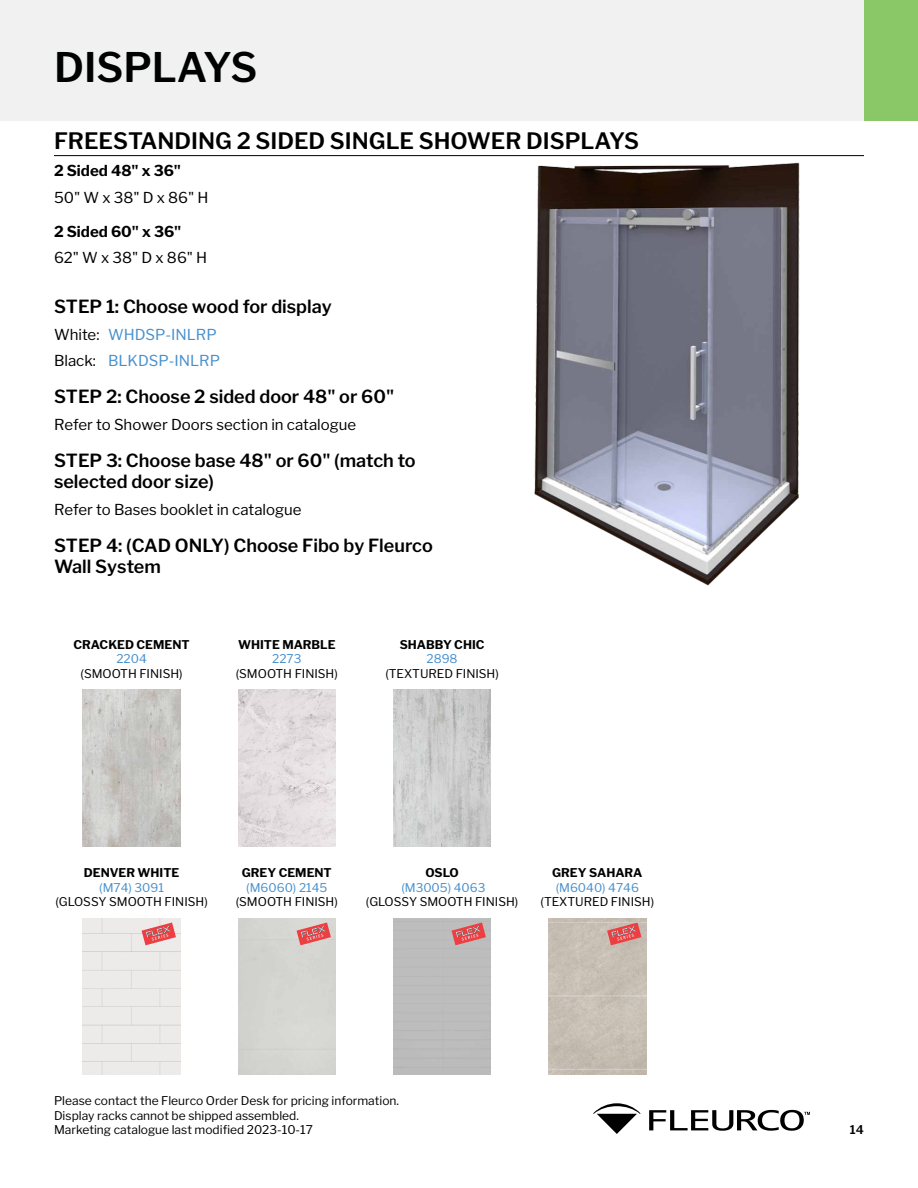
<style>
.page{position:relative;width:918px;height:1188px;background:#fff}
.page>*{position:absolute;margin:0;border:0;box-sizing:border-box;transform-origin:0 0}
.t1{font:600 40.5px "Libre Franklin";color:#000101}
.t2{font:600 22.5px "Libre Franklin";color:#000}
.t3{font:600 18px/21.6px "Libre Franklin";color:#000}
.t4{font:15px "Libre Franklin";color:#000}
.t5{font:15px/26.5px "Libre Franklin";color:#4790cd}
.t6{font:700 15px "Libre Franklin";color:#000}
.t7{font:12px/14.4px "Libre Franklin";color:#000}
.t8{font:700 12px "Libre Franklin";color:#000}
.t9{font:12px "Libre Franklin";color:#4790cd}
.t10{font:600 12px "Libre Franklin";color:#000}
.s1{color:#000}
</style>
<div class="page">
<svg style="left:593px;top:1103px;width:47px;height:31px"></svg>
<svg style="left:649px;top:1110px;width:161px;height:21px"></svg>
<div style="left:0;top:0;width:918px;height:120px;background:#f1f1f2"></div>
<img style="left:83px;top:690px;width:97px;height:156px">
<img style="left:238px;top:690px;width:97px;height:156px">
<img style="left:393px;top:690px;width:98px;height:156px">
<img style="left:83px;top:918px;width:97px;height:156px">
<svg style="left:142px;top:923px;width:34px;height:22px"></svg>
<svg style="left:297px;top:923px;width:34px;height:22px"></svg>
<svg style="left:452px;top:923px;width:34px;height:22px"></svg>
<img style="left:549px;top:918px;width:97px;height:156px">
<svg style="left:607px;top:923px;width:34px;height:22px"></svg>
<hr style="left:54px;top:155px;width:54px;height:1px;background:#000101">
<hr style="left:108px;top:155px;width:351px;height:1px;background:#000101">
<hr style="left:459px;top:155px;width:405px;height:1px;background:#000101">
<img style="left:534px;top:162px;width:266px;height:424px">
<div style="left:864px;top:0;width:54px;height:120px;background:#89c767"></div>
<h1 class="t1" style="left:54px;top:43px;width:26px">Displa</h1>
<h1 class="t1" style="left:203px;top:43px;width:50px">ys</h1>
<h2 class="t2" style="left:54px;top:127px;width:587px">FREESTANDING 2 SIDED SINGLE SHOWER DISPLAYS</h2>
<p class="t6" style="left:54px;top:162px;width:129px">2 Sided 48" x 36"</p>
<p class="t4" style="left:54px;top:188px;width:156px">50" W x 38" D x 86" H</p>
<p class="t6" style="left:54px;top:222px;width:129px">2 Sided 60" x 36"</p>
<p class="t4" style="left:54px;top:249px;width:155px">62" W x 38" D x 86" H</p>
<h3 class="t3" style="left:54px;top:296px;width:279px">STEP 1: Choose wood for display</h3>
<p class="t5" style="left:54px;top:321px;width:168px"><span class="s1">White:</span> WHDSP-INLRP<br><span class="s1">Black:</span> BLKDSP-INLRP</p>
<h3 class="t3" style="left:54px;top:386px;width:342px">STEP 2: Choose 2 sided door 48" or 60"</h3>
<p class="t4" style="left:54px;top:415px;width:304px">Refer to Shower Doors section in catalogue</p>
<h3 class="t3" style="left:54px;top:449px;width:363px">STEP 3: Choose base 48" or 60" (match to selected door size)</h3>
<p class="t4" style="left:54px;top:500px;width:249px">Refer to Bases booklet in catalogue</p>
<h3 class="t3" style="left:54px;top:534px;width:380px">STEP 4: (CAD ONLY) Choose Fibo by Fleurco<br>Wall System</h3>
<p class="t8" style="left:74px;top:637px;width:118px">CRACKED CEMENT</p>
<p class="t9" style="left:116px;top:652px;width:32px">2204</p>
<p class="t7" style="left:81px;top:666px;width:104px">(SMOOTH FINISH)</p>
<p class="t8" style="left:238px;top:637px;width:99px">WHITE MARBLE</p>
<p class="t9" style="left:272px;top:652px;width:31px">2273</p>
<p class="t7" style="left:236px;top:666px;width:104px">(SMOOTH FINISH)</p>
<p class="t8" style="left:400px;top:637px;width:86px">SHABBY CHIC</p>
<p class="t9" style="left:427px;top:652px;width:33px">2898</p>
<p class="t7" style="left:385px;top:666px;width:115px">(TEXTURED FINISH)</p>
<p class="t8" style="left:84px;top:866px;width:97px">DENVER WHITE</p>
<p class="t9" style="left:99px;top:880px;width:66px">(M74) 3091</p>
<p class="t7" style="left:55px;top:894px;width:154px">(GLOSSY SMOOTH FINISH)</p>
<p class="t8" style="left:242px;top:866px;width:91px">GREY CEMENT</p>
<p class="t9" style="left:246px;top:880px;width:83px">(M6060) 2145</p>
<p class="t7" style="left:236px;top:894px;width:104px">(SMOOTH FINISH)</p>
<p class="t8" style="left:425px;top:866px;width:35px">OSLO</p>
<p class="t9" style="left:401px;top:880px;width:86px">(M3005) 4063</p>
<p class="t7" style="left:366px;top:894px;width:154px">(GLOSSY SMOOTH FINISH)</p>
<p class="t8" style="left:552px;top:866px;width:92px">GREY SAHARA</p>
<p class="t9" style="left:556px;top:880px;width:85px">(M6040) 4746</p>
<p class="t7" style="left:541px;top:894px;width:115px">(TEXTURED FINISH)</p>
<p class="t7" style="left:54px;top:1094px;width:347px">Please contact the Fleurco Order Desk for pricing information.<br>Display racks cannot be shipped assembled.<br>Marketing catalogue last modified 2023-10-17</p>
<p class="t10" style="left:850px;top:1122px;width:16px">14</p>
</div>
